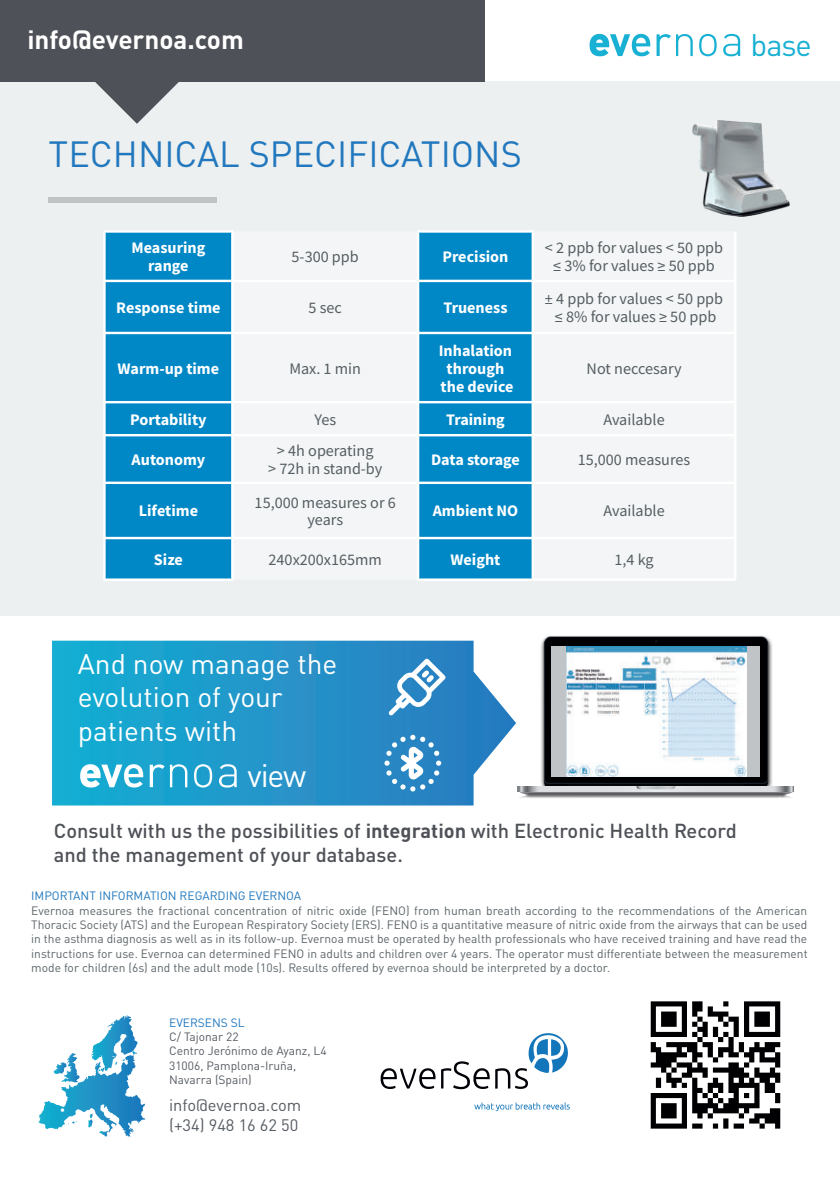
<style>
.page{position:relative;width:840px;height:1191px;background:#fff}
.page>*{position:absolute;margin:0;border:0;box-sizing:border-box;transform-origin:0 0}
.t1{font:36px "DIN Pro";color:#2278be}
.t2{font:32px "DIN Pro";color:#fff}
.t3{font:30.8px "DIN Pro";color:#18b0d3}
.t4{font:28px/33.6px "DIN Pro";color:#fff}
.t5{font:700 26px "DIN Pro";color:#fff}
.t6{font:500 20px/24px "DIN Pro";color:#4e5157}
.t7{font:16.4px/19.8px "DIN Pro";color:#565c63}
.t8{font:16.2px/18px "Source Sans Pro";color:#555e62;text-align:center}
.t9{font:700 16.2px/18px "Source Sans Pro";color:#fff;text-align:center}
.t10{font:700 16.2px "Source Sans Pro";letter-spacing:-.02em;color:#fff}
.t11{font:12px/14.4px "DIN Pro";color:#5c6569;text-align:justify}
.t12{font:12px/14.4px "DIN Pro";color:#565c63}
.t13{font:12px "DIN Pro";color:#2278be}
.s1{font-weight:700}
</style>
<div class="page">
<div style="left:0;top:81px;width:839px;height:535px;background:#edf0f0"></div>
<svg style="left:52px;top:640px;width:463px;height:165px;background:#299bcc"></svg>
<svg style="left:94px;top:81px;width:85px;height:43px"></svg>
<div style="left:0;top:0;width:484px;height:81px;background:#4e5157"></div>
<div style="left:49px;top:198px;width:168px;height:5px;background:#c1c4c7"></div>
<img style="left:692px;top:120px;width:97px;height:97px">
<svg style="left:699px;top:34px;width:17px;height:22px"></svg>
<svg style="left:723px;top:34px;width:16px;height:22px"></svg>
<svg style="left:656px;top:34px;width:36px;height:22px"></svg>
<svg style="left:589px;top:34px;width:61px;height:22px"></svg>
<div style="left:106px;top:233px;width:425px;height:345px;background:#0087c6"></div>
<svg style="left:233px;top:232px;width:183px;height:347px"></svg>
<svg style="left:533px;top:231px;width:200px;height:347px"></svg>
<hr style="left:103px;top:230px;width:130px;height:3px;background:#fff">
<hr style="left:103px;top:232px;width:3px;height:48px;background:#fff">
<hr style="left:417px;top:230px;width:116px;height:3px;background:#fff">
<hr style="left:103px;top:282px;width:3px;height:50px;background:#fff">
<hr style="left:103px;top:334px;width:3px;height:67px;background:#fff">
<hr style="left:103px;top:403px;width:3px;height:31px;background:#fff">
<hr style="left:103px;top:436px;width:3px;height:46px;background:#fff">
<hr style="left:103px;top:484px;width:3px;height:53px;background:#fff">
<hr style="left:103px;top:539px;width:3px;height:40px;background:#fff">
<hr style="left:103px;top:578px;width:130px;height:3px;background:#fff">
<hr style="left:417px;top:578px;width:115px;height:3px;background:#fff">
<hr style="left:231px;top:232px;width:2px;height:48px;background:#fff">
<hr style="left:416px;top:232px;width:3px;height:48px;background:#fff">
<hr style="left:103px;top:280px;width:129px;height:2px;background:#fff">
<hr style="left:232px;top:280px;width:186px;height:2px;background:#fff">
<hr style="left:231px;top:282px;width:2px;height:50px;background:#fff">
<hr style="left:418px;top:280px;width:114px;height:2px;background:#fff">
<hr style="left:416px;top:282px;width:3px;height:50px;background:#fff">
<hr style="left:103px;top:332px;width:129px;height:2px;background:#fff">
<hr style="left:232px;top:332px;width:186px;height:2px;background:#fff">
<hr style="left:231px;top:334px;width:2px;height:67px;background:#fff">
<hr style="left:418px;top:332px;width:114px;height:2px;background:#fff">
<hr style="left:416px;top:334px;width:3px;height:67px;background:#fff">
<hr style="left:103px;top:401px;width:129px;height:2px;background:#fff">
<hr style="left:232px;top:401px;width:186px;height:2px;background:#fff">
<hr style="left:231px;top:403px;width:2px;height:31px;background:#fff">
<hr style="left:418px;top:401px;width:114px;height:2px;background:#fff">
<hr style="left:416px;top:403px;width:3px;height:31px;background:#fff">
<hr style="left:103px;top:434px;width:129px;height:2px;background:#fff">
<hr style="left:232px;top:434px;width:186px;height:2px;background:#fff">
<hr style="left:231px;top:436px;width:2px;height:46px;background:#fff">
<hr style="left:418px;top:434px;width:114px;height:2px;background:#fff">
<hr style="left:416px;top:436px;width:3px;height:46px;background:#fff">
<hr style="left:103px;top:481px;width:129px;height:3px;background:#fff">
<hr style="left:232px;top:481px;width:186px;height:3px;background:#fff">
<hr style="left:231px;top:484px;width:2px;height:53px;background:#fff">
<hr style="left:418px;top:481px;width:114px;height:3px;background:#fff">
<hr style="left:416px;top:484px;width:3px;height:53px;background:#fff">
<hr style="left:103px;top:537px;width:129px;height:2px;background:#fff">
<hr style="left:232px;top:537px;width:186px;height:2px;background:#fff">
<hr style="left:231px;top:539px;width:2px;height:40px;background:#fff">
<hr style="left:418px;top:537px;width:114px;height:2px;background:#fff">
<hr style="left:416px;top:539px;width:3px;height:40px;background:#fff">
<hr style="left:531px;top:232px;width:2px;height:48px;background:#fff">
<hr style="left:531px;top:282px;width:2px;height:50px;background:#fff">
<hr style="left:531px;top:334px;width:2px;height:67px;background:#fff">
<hr style="left:531px;top:403px;width:2px;height:31px;background:#fff">
<hr style="left:531px;top:436px;width:2px;height:46px;background:#fff">
<hr style="left:531px;top:484px;width:2px;height:53px;background:#fff">
<hr style="left:531px;top:539px;width:2px;height:40px;background:#fff">
<hr style="left:733px;top:231px;width:3px;height:49px;background:#fff">
<hr style="left:733px;top:282px;width:3px;height:50px;background:#fff">
<hr style="left:733px;top:334px;width:3px;height:67px;background:#fff">
<hr style="left:733px;top:403px;width:3px;height:31px;background:#fff">
<hr style="left:733px;top:436px;width:3px;height:46px;background:#fff">
<hr style="left:733px;top:484px;width:3px;height:53px;background:#fff">
<hr style="left:733px;top:539px;width:3px;height:40px;background:#fff">
<hr style="left:532px;top:280px;width:203px;height:2px;background:#fff">
<hr style="left:532px;top:332px;width:203px;height:2px;background:#fff">
<hr style="left:532px;top:401px;width:203px;height:2px;background:#fff">
<hr style="left:532px;top:434px;width:203px;height:2px;background:#fff">
<hr style="left:532px;top:481px;width:203px;height:3px;background:#fff">
<hr style="left:532px;top:537px;width:203px;height:2px;background:#fff">
<hr style="left:532px;top:578px;width:203px;height:3px;background:#fff">
<svg style="left:540px;top:636px;width:232px;height:86px;background:#696b6e"></svg>
<img style="left:455px;top:722px;width:339px;height:84px">
<hr style="left:549px;top:644px;width:212px;height:2px;background:#000003">
<hr style="left:548px;top:643px;width:2px;height:134px;background:#000003">
<hr style="left:760px;top:645px;width:1px;height:132px;background:#000003">
<img style="left:565px;top:646px;width:181px;height:130px">
<img style="left:650px;top:1001px;width:131px;height:128px">
<svg style="left:68px;top:1121px;width:9px;height:3px"></svg>
<svg style="left:88px;top:1113px;width:5px;height:14px"></svg>
<svg style="left:99px;top:1130px;width:9px;height:6px"></svg>
<svg style="left:53px;top:1053px;width:26px;height:29px"></svg>
<svg style="left:91px;top:1015px;width:46px;height:61px"></svg>
<svg style="left:495px;top:1033px;width:72px;height:56px"></svg>
<svg style="left:380px;top:1068px;width:55px;height:21px"></svg>
<svg style="left:441px;top:1061px;width:48px;height:28px"></svg>
<svg style="left:474px;top:1102px;width:95px;height:9px"></svg>
<svg style="left:388px;top:658px;width:57px;height:57px"></svg>
<svg style="left:384px;top:735px;width:57px;height:56px"></svg>
<svg style="left:170px;top:764px;width:17px;height:23px"></svg>
<svg style="left:194px;top:764px;width:18px;height:23px"></svg>
<svg style="left:219px;top:764px;width:17px;height:23px"></svg>
<svg style="left:150px;top:764px;width:14px;height:23px"></svg>
<svg style="left:80px;top:764px;width:63px;height:23px"></svg>
<h3 class="t5" style="left:27px;top:18px;width:218px">info@evernoa.com</h3>
<h3 class="t3" style="left:750px;top:21px;width:63px">base</h3>
<h1 class="t1" style="left:49px;top:125px;width:474px">TECHNICAL SPECIFICATIONS</h1>
<h3 class="t9" style="left:131px;top:239px;width:75px">Measuring range</h3>
<h3 class="t8" style="left:291px;top:248px;width:69px">5-300 ppb</h3>
<h3 class="t9" style="left:442px;top:248px;width:67px">Precision</h3>
<h3 class="t8" style="left:544px;top:239px;width:180px">&lt; 2 ppb for values &lt; 50 ppb ≤ 3% for values ≥ 50 ppb</h3>
<h3 class="t9" style="left:116px;top:298px;width:106px">Response time</h3>
<h3 class="t8" style="left:308px;top:298px;width:35px">5 sec</h3>
<h3 class="t9" style="left:443px;top:298px;width:66px">Trueness</h3>
<h3 class="t8" style="left:544px;top:289px;width:180px">± 4 ppb for values &lt; 50 ppb ≤ 8% for values ≥ 50 ppb</h3>
<h3 class="t9" style="left:118px;top:359px;width:103px">Warm-up time</h3>
<h3 class="t8" style="left:289px;top:359px;width:73px">Max. 1 min</h3>
<h3 class="t9" style="left:438px;top:341px;width:76px">Inhalation through the device</h3>
<h3 class="t8" style="left:586px;top:359px;width:96px">Not neccesary</h3>
<h3 class="t9" style="left:130px;top:410px;width:78px">Portability</h3>
<h3 class="t8" style="left:314px;top:410px;width:23px">Yes</h3>
<h3 class="t9" style="left:446px;top:410px;width:60px">Training</h3>
<h3 class="t8" style="left:603px;top:410px;width:63px">Available</h3>
<h3 class="t9" style="left:131px;top:450px;width:75px">Autonomy</h3>
<h3 class="t8" style="left:268px;top:441px;width:116px">&gt; 4h operating<br>&gt; 72h in stand-by</h3>
<h3 class="t10" style="left:431px;top:449px;width:90px">Data storage</h3>
<h3 class="t8" style="left:577px;top:450px;width:114px">15,000 measures</h3>
<h3 class="t9" style="left:139px;top:502px;width:61px">Lifetime</h3>
<h3 class="t8" style="left:254px;top:493px;width:143px">15,000 measures or 6 years</h3>
<h3 class="t9" style="left:432px;top:502px;width:87px">Ambient NO</h3>
<h3 class="t8" style="left:603px;top:502px;width:63px">Available</h3>
<h3 class="t9" style="left:154px;top:550px;width:31px">Size</h3>
<h3 class="t8" style="left:268px;top:550px;width:115px">240x200x165mm</h3>
<h3 class="t9" style="left:450px;top:550px;width:51px">Weight</h3>
<h3 class="t8" style="left:614px;top:550px;width:41px">1,4 kg</h3>
<h3 class="t4" style="left:78px;top:644px;width:261px">And now manage the evolution of your patients with</h3>
<h2 class="t2" style="left:247px;top:750px;width:60px">view</h2>
<h3 class="t6" style="left:54px;top:817px;width:684px">Consult with us the possibilities of <span class="s1">integration</span> with Electronic Health Record and the management of your database.</h3>
<p class="t13" style="left:31px;top:886px;width:271px">IMPORTANT INFORMATION REGARDING EVERNOA</p>
<p class="t11" style="left:31px;top:902px;width:777px">Evernoa measures the fractional concentration of nitric oxide (FENO) from human breath according to the recommendations of the American Thoracic Society (ATS) and the European Respiratory Society (ERS). FENO is a quantitative measure of nitric oxide from the airways that can be used in the asthma diagnosis as well as in its follow-up. Evernoa must be operated by health professionals who have received training and have read the instructions for use. Evernoa can determined FENO in adults and children over 4 years. The operator must differentiate between the measurement mode for children (6s) and the adult mode (10s). Results offered by evernoa should be interpreted by a doctor.</p>
<p class="t13" style="left:169px;top:1013px;width:77px">EVERSENS SL</p>
<p class="t12" style="left:169px;top:1028px;width:159px">C/ Tajonar 22<br>Centro Jerónimo de Ayanz, L4<br>31006, Pamplona-Iruña,<br>Navarra (Spain)</p>
<h3 class="t7" style="left:169px;top:1093px;width:134px">info@evernoa.com (+34) 948 16 62 50</h3>
</div>
